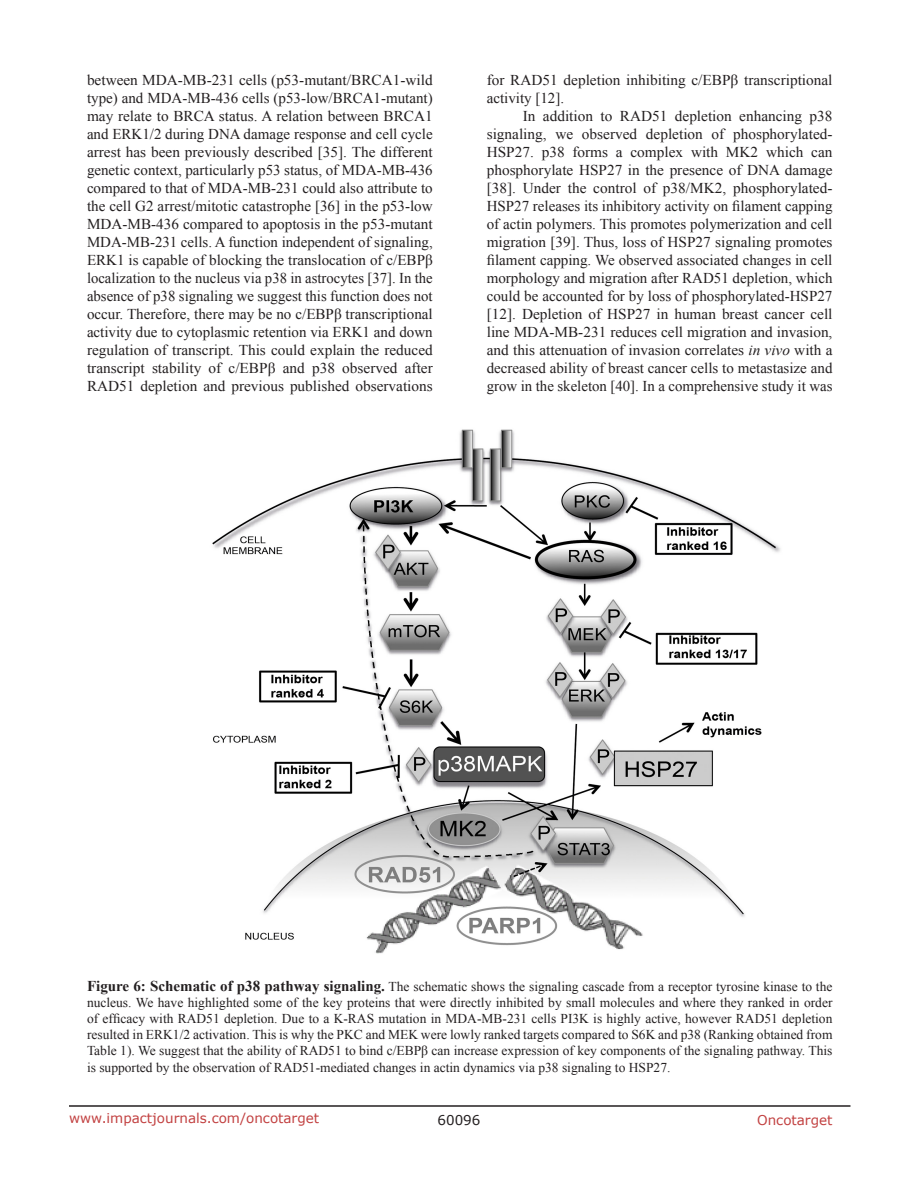
<style>
.page{position:relative;width:918px;height:1188px;background:#fff}
.page>*{position:absolute;margin:0;border:0;box-sizing:border-box;transform-origin:0 0}
.t1{font:15px/18px "Times New Roman";color:#231f20;text-align:justify}
.t2{font:13.5px/16.2px "Times New Roman";color:#231f20;text-align:justify}
.t3{font:13.5px "Verdana";color:#c24141}
.t4{font:13.5px "Verdana";color:#231f20}
.s1{font-style:italic}
.s2{font-weight:700;font-size:15px}
</style>
<div class="page">
<hr style="left:69px;top:1105px;width:781px;height:2px;background:#231f20">
<img style="left:212px;top:429px;width:569px;height:525px">
<p class="t1" style="left:87px;top:71px;width:347px">between MDA-MB-231 cells (p53-mutant/BRCA1-wild type) and MDA-MB-436 cells (p53-low/BRCA1-mutant) may relate to BRCA status. A relation between BRCA1 and ERK1/2 during DNA damage response and cell cycle arrest has been previously described [35]. The different genetic context, particularly p53 status, of MDA-MB-436 compared to that of MDA-MB-231 could also attribute to the cell G2 arrest/mitotic catastrophe [36] in the p53-low MDA-MB-436 compared to apoptosis in the p53-mutant MDA-MB-231 cells. A function independent of signaling, ERK1 is capable of blocking the translocation of c/EBPβ localization to the nucleus via p38 in astrocytes [37]. In the absence of p38 signaling we suggest this function does not occur. Therefore, there may be no c/EBPβ transcriptional activity due to cytoplasmic retention via ERK1 and down regulation of transcript. This could explain the reduced transcript stability of c/EBPβ and p38 observed after RAD51 depletion and previous published observations</p>
<p class="t1" style="left:487px;top:71px;width:347px">for RAD51 depletion inhibiting c/EBPβ transcriptional activity [12].</p>
<p class="t1" style="left:487px;top:107px;width:347px;text-indent:36px">In addition to RAD51 depletion enhancing p38 signaling, we observed depletion of phosphorylated-HSP27. p38 forms a complex with MK2 which can phosphorylate HSP27 in the presence of DNA damage [38]. Under the control of p38/MK2, phosphorylated-HSP27 releases its inhibitory activity on filament capping of actin polymers. This promotes polymerization and cell migration [39]. Thus, loss of HSP27 signaling promotes filament capping. We observed associated changes in cell morphology and migration after RAD51 depletion, which could be accounted for by loss of phosphorylated-HSP27 [12]. Depletion of HSP27 in human breast cancer cell line MDA-MB-231 reduces cell migration and invasion, and this attenuation of invasion correlates <span class="s1">in vivo</span> with a decreased ability of breast cancer cells to metastasize and grow in the skeleton [40]. In a comprehensive study it was</p>
<p class="t2" style="left:87px;top:978px;width:747px"><span class="s2">Figure 6: Schematic of p38 pathway signaling.</span> The schematic shows the signaling cascade from a receptor tyrosine kinase to the nucleus. We have highlighted some of the key proteins that were directly inhibited by small molecules and where they ranked in order of efficacy with RAD51 depletion. Due to a K-RAS mutation in MDA-MB-231 cells PI3K is highly active, however RAD51 depletion resulted in ERK1/2 activation. This is why the PKC and MEK were lowly ranked targets compared to S6K and p38 (Ranking obtained from Table 1). We suggest that the ability of RAD51 to bind c/EBPβ can increase expression of key components of the signaling pathway. This is supported by the observation of RAD51-mediated changes in actin dynamics via p38 signaling to HSP27.</p>
<p class="t3" style="left:69px;top:1109px;width:252px">www.impactjournals.com/oncotarget</p>
<p class="t4" style="left:438px;top:1111px;width:44px">60096</p>
<p class="t3" style="left:757px;top:1111px;width:77px">Oncotarget</p>
</div>
